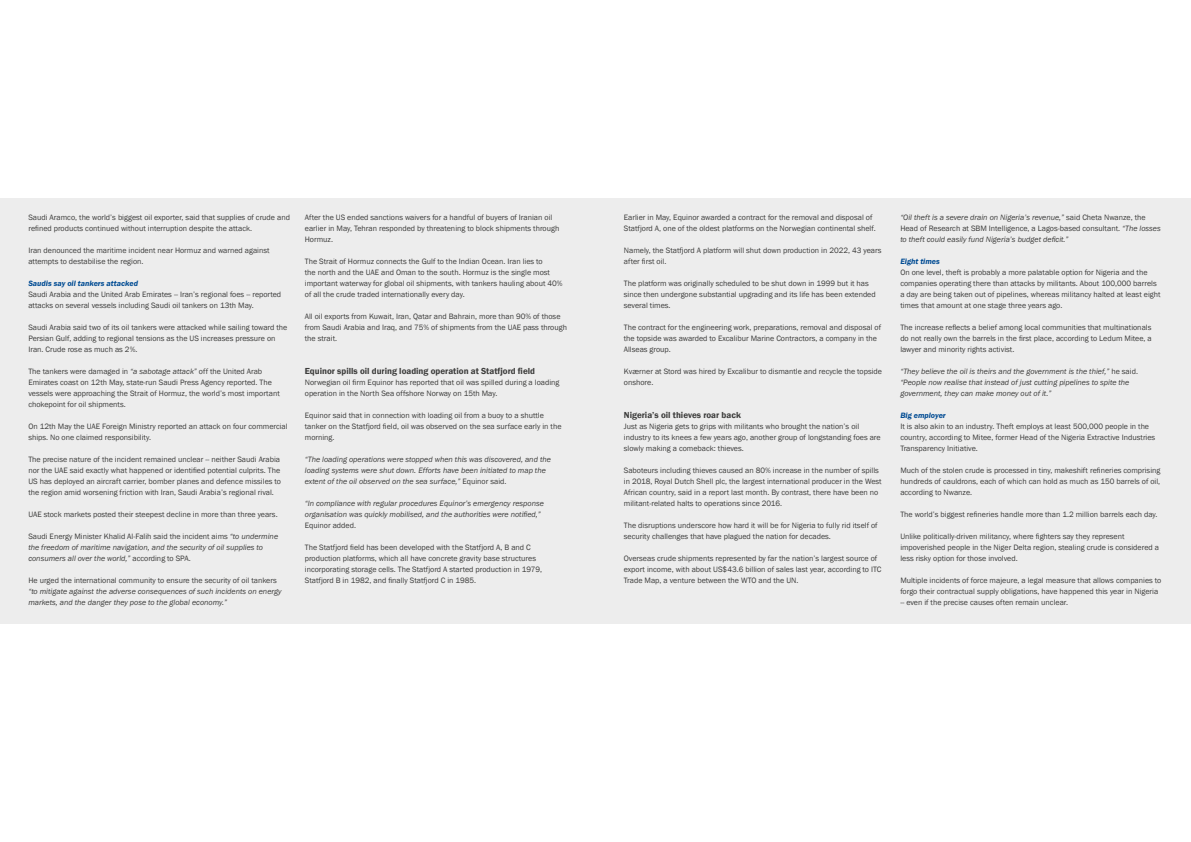
<style>
.page{position:relative;width:1191px;height:842px;background:#fff}
.page>*{position:absolute;margin:0;border:0;box-sizing:border-box;transform-origin:0 0}
.t1{font:600 9px "Franklin Gothic";color:#3c3c3b}
.t2{font:8px/11px "Franklin Gothic";color:#3c3c3b}
.t3{font:italic 8px/11px "Franklin Gothic";color:#3c3c3b}
.t4{font:8px "Franklin Gothic URW Dem Ita";color:#004b93}
.s1{font-style:italic}
.s2{font-style:normal}
</style>
<div class="page">
<div style="left:0;top:198px;width:1191px;height:426px;background:#ededed"></div>
<p class="t2" style="left:28px;top:212px;width:263px">Saudi Aramco, the world’s biggest oil exporter, said that supplies of crude and refined products continued without interruption despite the attack.</p>
<p class="t2" style="left:28px;top:245px;width:243px">Iran denounced the maritime incident near Hormuz and warned against attempts to destabilise the region.</p>
<p class="t4" style="left:28px;top:278px;width:111px">Saudis say oil tankers attacked</p>
<p class="t2" style="left:28px;top:289px;width:254px">Saudi Arabia and the United Arab Emirates -- Iran’s regional foes -- reported attacks on several vessels including Saudi oil tankers on 13th May.</p>
<p class="t2" style="left:28px;top:322px;width:260px">Saudi Arabia said two of its oil tankers were attacked while sailing toward the<br>Persian Gulf, adding to regional tensions as the US increases pressure on<br>Iran. Crude rose as much as 2%.</p>
<p class="t2" style="left:28px;top:366px;width:253px">The tankers were damaged in <span class="s1">“a sabotage attack”</span> off the United Arab Emirates coast on 12th May, state-run Saudi Press Agency reported. The vessels were approaching the Strait of Hormuz, the world’s most important chokepoint for oil shipments.</p>
<p class="t2" style="left:28px;top:421px;width:261px">On 12th May the UAE Foreign Ministry reported an attack on four commercial ships. No one claimed responsibility.</p>
<p class="t2" style="left:28px;top:454px;width:254px;text-align:justify">The precise nature of the incident remained unclear -- neither Saudi Arabia nor the UAE said exactly what happened or identified potential culprits. The US has deployed an aircraft carrier, bomber planes and defence missiles to the region amid worsening friction with Iran, Saudi Arabia’s regional rival.</p>
<p class="t2" style="left:28px;top:509px;width:251px">UAE stock markets posted their steepest decline in more than three years.</p>
<p class="t3" style="left:28px;top:531px;width:251px"><span class="s2">Saudi Energy Minister Khalid Al-Falih said the incident aims</span> “to undermine the freedom of maritime navigation, and the security of oil supplies to consumers all over the world,” <span class="s2">according to SPA.</span></p>
<p class="t2" style="left:28px;top:575px;width:250px">He urged the international community to ensure the security of oil tankers</p>
<p class="t3" style="left:28px;top:586px;width:255px">“to mitigate against the adverse consequences of such incidents on energy markets, and the danger they pose to the global economy.”</p>
<p class="t2" style="left:305px;top:212px;width:256px">After the US ended sanctions waivers for a handful of buyers of Iranian oil earlier in May, Tehran responded by threatening to block shipments through<br>Hormuz.</p>
<p class="t2" style="left:305px;top:256px;width:259px">The Strait of Hormuz connects the Gulf to the Indian Ocean. Iran lies to<br>the north and the UAE and Oman to the south. Hormuz is the single most important waterway for global oil shipments, with tankers hauling about 40% of all the crude traded internationally every day.</p>
<p class="t2" style="left:305px;top:311px;width:264px">All oil exports from Kuwait, Iran, Qatar and Bahrain, more than 90% of those from Saudi Arabia and Iraq, and 75% of shipments from the UAE pass through the strait.</p>
<p class="t1" style="left:305px;top:365px;width:232px">Equinor spills oil during loading operation at Statfjord field</p>
<p class="t2" style="left:305px;top:377px;width:256px">Norwegian oil firm Equinor has reported that oil was spilled during a loading operation in the North Sea offshore Norway on 15th May.</p>
<p class="t2" style="left:305px;top:410px;width:258px">Equinor said that in connection with loading oil from a buoy to a shuttle tanker on the Statfjord field, oil was observed on the sea surface early in the morning.</p>
<p class="t3" style="left:305px;top:454px;width:248px">“The loading operations were stopped when this was discovered, and the loading systems were shut down. Efforts have been initiated to map the extent of the oil observed on the sea surface,” <span class="s2">Equinor said.</span></p>
<p class="t3" style="left:305px;top:498px;width:240px">“In compliance with regular procedures Equinor’s emergency response organisation was quickly mobilised, and the authorities were notified,”</p>
<p class="t2" style="left:305px;top:520px;width:53px">Equinor added.</p>
<p class="t2" style="left:305px;top:542px;width:239px">The Statfjord field has been developed with the Statfjord A, B and C production platforms, which all have concrete gravity base structures incorporating storage cells. The Statfjord A started production in 1979, Statfjord B in 1982, and finally Statfjord C in 1985.</p>
<p class="t2" style="left:624px;top:212px;width:253px">Earlier in May, Equinor awarded a contract for the removal and disposal of<br>Statfjord A, one of the oldest platforms on the Norwegian continental shelf.</p>
<p class="t2" style="left:624px;top:245px;width:259px">Namely, the Statfjord A platform will shut down production in 2022, 43 years after first oil.</p>
<p class="t2" style="left:624px;top:278px;width:253px">The platform was originally scheduled to be shut down in 1999 but it has since then undergone substantial upgrading and its life has been extended several times.</p>
<p class="t2" style="left:624px;top:322px;width:259px">The contract for the engineering work, preparations, removal and disposal of the topside was awarded to Excalibur Marine Contractors, a company in the<br>Allseas group.</p>
<p class="t2" style="left:624px;top:366px;width:260px">Kværner at Stord was hired by Excalibur to dismantle and recycle the topside onshore.</p>
<p class="t1" style="left:624px;top:409px;width:118px">Nigeria’s oil thieves roar back</p>
<p class="t2" style="left:624px;top:421px;width:258px">Just as Nigeria gets to grips with militants who brought the nation’s oil industry to its knees a few years ago, another group of longstanding foes are slowly making a comeback: thieves.</p>
<p class="t2" style="left:624px;top:465px;width:259px">Saboteurs including thieves caused an 80% increase in the number of spills in 2018, Royal Dutch Shell plc, the largest international producer in the West African country, said in a report last month. By contrast, there have been no militant-related halts to operations since 2016.</p>
<p class="t2" style="left:624px;top:520px;width:255px">The disruptions underscore how hard it will be for Nigeria to fully rid itself of security challenges that have plagued the nation for decades.</p>
<p class="t2" style="left:624px;top:553px;width:259px">Overseas crude shipments represented by far the nation’s largest source of export income, with about US$43.6 billion of sales last year, according to ITC<br>Trade Map, a venture between the WTO and the UN.</p>
<p class="t3" style="left:900px;top:212px;width:262px">“Oil theft is a severe drain on Nigeria’s revenue,” <span class="s2">said Cheta Nwanze, the<br>Head of Research at SBM Intelligence, a Lagos-based consultant.</span> “The losses to theft could easily fund Nigeria’s budget deficit.”</p>
<p class="t4" style="left:900px;top:256px;width:41px">Eight times</p>
<p class="t2" style="left:900px;top:267px;width:262px">On one level, theft is probably a more palatable option for Nigeria and the companies operating there than attacks by militants. About 100,000 barrels a day are being taken out of pipelines, whereas militancy halted at least eight times that amount at one stage three years ago.</p>
<p class="t2" style="left:900px;top:322px;width:253px;text-align:justify">The increase reflects a belief among local communities that multinationals do not really own the barrels in the first place, according to Ledum Mitee, a lawyer and minority rights activist.</p>
<p class="t3" style="left:900px;top:366px;width:239px">“They believe the oil is theirs and the government is the thief,” <span class="s2">he said. </span>“People now realise that instead of just cutting pipelines to spite the government, they can make money out of it.”</p>
<p class="t4" style="left:900px;top:410px;width:47px">Big employer</p>
<p class="t2" style="left:900px;top:421px;width:256px">It is also akin to an industry. Theft employs at least 500,000 people in the country, according to Mitee, former Head of the Nigeria Extractive Industries<br>Transparency Initiative.</p>
<p class="t2" style="left:900px;top:465px;width:262px;text-align:justify">Much of the stolen crude is processed in tiny, makeshift refineries comprising hundreds of cauldrons, each of which can hold as much as 150 barrels of oil, according to Nwanze.</p>
<p class="t2" style="left:900px;top:509px;width:259px">The world’s biggest refineries handle more than 1.2 million barrels each day.</p>
<p class="t2" style="left:900px;top:531px;width:260px">Unlike politically-driven militancy, where fighters say they represent impoverished people in the Niger Delta region, stealing crude is considered a less risky option for those involved.</p>
<p class="t2" style="left:900px;top:575px;width:262px">Multiple incidents of force majeure, a legal measure that allows companies to forgo their contractual supply obligations, have happened this year in Nigeria -- even if the precise causes often remain unclear.</p>
</div>
